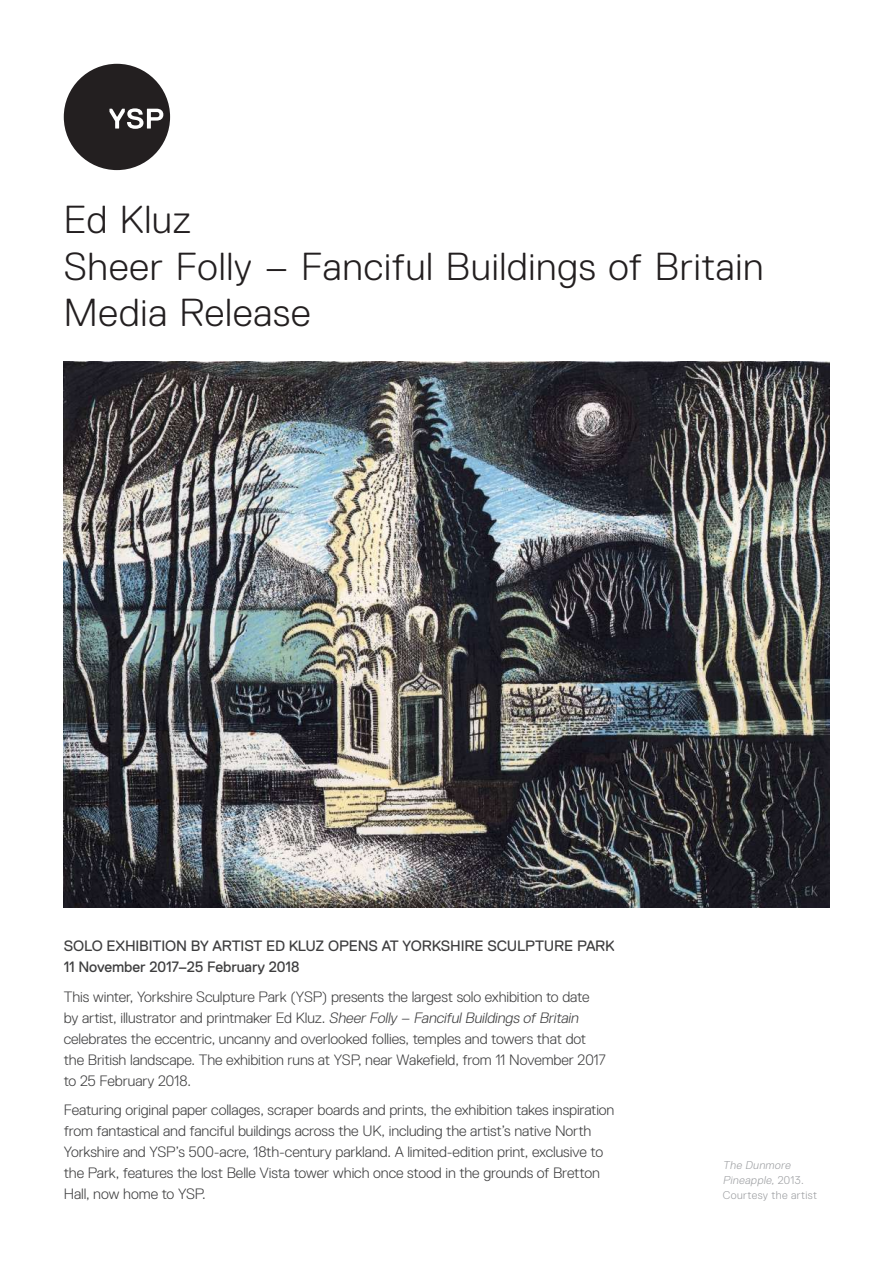
<style>
.page{position:relative;width:893px;height:1263px;background:#fff}
.page>*{position:absolute;margin:0;border:0;box-sizing:border-box;transform-origin:0 0}
.t1{font:300 39px/46.8px "Replica";letter-spacing:.02em;color:#231f20}
.t2{font:300 15px/21px "Replica";letter-spacing:-.01em;color:#3e3e3f}
.t3{font:15px/21px "Replica";letter-spacing:-.01em;color:#3e3e3f}
.t4{font:300 11.25px/15px "Replica";letter-spacing:.03em;color:#9d9fa2}
.s1{font-style:italic}
</style>
<div class="page">
<svg style="left:64px;top:64px;width:106px;height:106px"></svg>
<img style="left:64px;top:361px;width:765px;height:546px">
<h1 class="t1" style="left:64px;top:196px;width:701px">Ed Kluz<br>Sheer Folly – Fanciful Buildings of Britain<br>Media Release</h1>
<p class="t3" style="left:64px;top:935px;width:552px">SOLO EXHIBITION BY ARTIST ED KLUZ OPENS AT YORKSHIRE SCULPTURE PARK<br>11 November 2017–25 February 2018</p>
<p class="t2" style="left:64px;top:986px;width:544px">This winter, Yorkshire Sculpture Park (YSP) presents the largest solo exhibition to date by artist, illustrator and printmaker Ed Kluz. <span class="s1">SheerFolly – FancifulBuildings ofBritain </span>celebrates the eccentric, uncanny and overlooked follies, temples and towers that dot the British landscape. The exhibition runs at YSP, near Wakefield, from 11 November 2017 to 25 February 2018.</p>
<p class="t2" style="left:64px;top:1099px;width:552px">Featuring original paper collages, scraper boards and prints, the exhibition takes inspiration from fantastical and fanciful buildings across the UK, including the artist’s native North Yorkshire and YSP’s 500-acre, 18th-century parkland. A limited-edition print, exclusive to the Park, features the lost Belle Vista tower which once stood in the grounds of Bretton Hall, now home to YSP.</p>
<p class="t4" style="left:723px;top:1158px;width:96px"><span class="s1">The Dunmore<br>Pineapple,</span> 2 0 1 3 .<br>Courtesy the artist</p>
</div>
